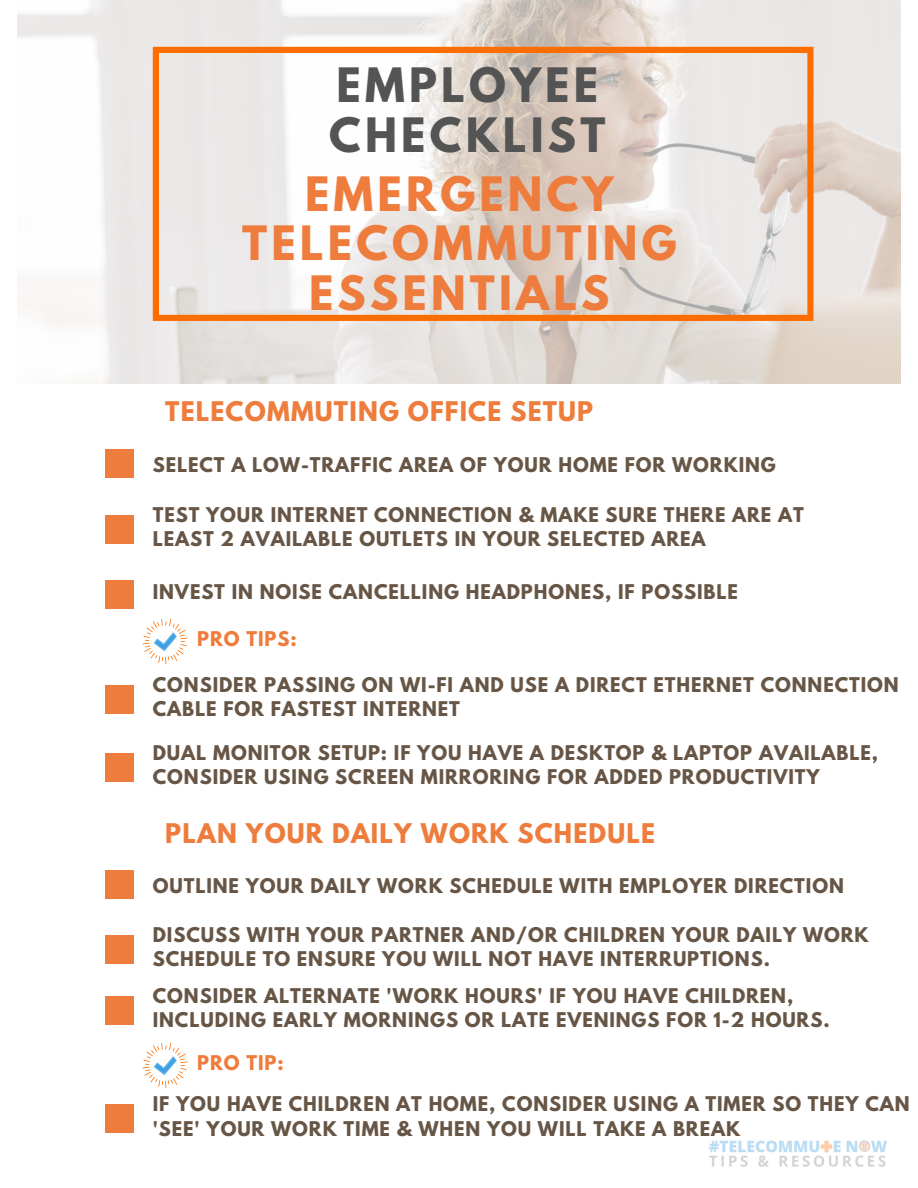
<style>
.page{position:relative;width:918px;height:1188px;background:#fff}
.page>*{position:absolute;margin:0;border:0;box-sizing:border-box;transform-origin:0 0}
.t1{font:700 42px/49.8px "League Spartan";letter-spacing:.1em;color:#ee7c3c;text-align:center}
.t2{font:700 42px/49.8px "League Spartan";letter-spacing:.1em;color:#545454}
.t3{font:700 24px "League Spartan";letter-spacing:.05em;color:#ee7c3c}
.t4{font:700 18px/24.3px "League Spartan";letter-spacing:.05em;color:#675646}
.t5{font:700 18px "League Spartan";letter-spacing:.05em;color:#ee7c3c}
</style>
<div class="page">
<img style="left:18px;top:0;width:883px;height:384px">
<svg style="left:153px;top:47px;width:661px;height:274px"></svg>
<div style="left:106px;top:449px;width:28px;height:28px;background:#ee7c3c"></div>
<img style="left:709px;top:1140px;width:178px;height:27px">
<div style="left:106px;top:685px;width:28px;height:28px;background:#ee7c3c"></div>
<div style="left:106px;top:753px;width:28px;height:28px;background:#ee7c3c"></div>
<div style="left:106px;top:580px;width:28px;height:28px;background:#ee7c3c"></div>
<div style="left:106px;top:516px;width:28px;height:28px;background:#ee7c3c"></div>
<div style="left:106px;top:870px;width:28px;height:29px;background:#ee7c3c"></div>
<svg style="left:143px;top:619px;width:45px;height:45px"></svg>
<div style="left:106px;top:935px;width:28px;height:28px;background:#ee7c3c"></div>
<div style="left:106px;top:996px;width:28px;height:29px;background:#ee7c3c"></div>
<svg style="left:143px;top:1043px;width:45px;height:45px"></svg>
<div style="left:106px;top:1105px;width:28px;height:28px;background:#ee7c3c"></div>
<h1 class="t2" style="left:329px;top:66px;width:278px">EMPLOYEE<br>CHECKLIST</h1>
<h1 class="t1" style="left:242px;top:174px;width:436px">EMERGENCY<br>TELECOMMUTING<br>ESSENTIALS</h1>
<h2 class="t3" style="left:165px;top:400px;width:430px">TELECOMMUTING OFFICE SETUP</h2>
<p class="t4" style="left:153px;top:455px;width:625px">SELECT A LOW-TRAFFIC AREA OF YOUR HOME FOR WORKING</p>
<p class="t4" style="left:153px;top:505px;width:652px">TEST YOUR INTERNET CONNECTION &amp; MAKE SURE THERE ARE AT<br>LEAST 2 AVAILABLE OUTLETS IN YOUR SELECTED AREA</p>
<p class="t4" style="left:153px;top:582px;width:587px">INVEST IN NOISE CANCELLING HEADPHONES, IF POSSIBLE</p>
<p class="t5" style="left:197px;top:630px;width:101px">PRO TIPS:</p>
<p class="t4" style="left:153px;top:675px;width:747px">CONSIDER PASSING ON WI-FI AND USE A DIRECT ETHERNET CONNECTION<br>CABLE FOR FASTEST INTERNET</p>
<p class="t4" style="left:153px;top:743px;width:727px">DUAL MONITOR SETUP: IF YOU HAVE A DESKTOP &amp; LAPTOP AVAILABLE,<br>CONSIDER USING SCREEN MIRRORING FOR ADDED PRODUCTIVITY</p>
<h2 class="t3" style="left:165px;top:821px;width:491px">PLAN YOUR DAILY WORK SCHEDULE</h2>
<p class="t4" style="left:153px;top:876px;width:693px">OUTLINE YOUR DAILY WORK SCHEDULE WITH EMPLOYER DIRECTION</p>
<p class="t4" style="left:153px;top:924px;width:717px">DISCUSS WITH YOUR PARTNER AND/OR CHILDREN YOUR DAILY WORK<br>SCHEDULE TO ENSURE YOU WILL NOT HAVE INTERRUPTIONS.</p>
<p class="t4" style="left:153px;top:986px;width:678px">CONSIDER ALTERNATE 'WORK HOURS' IF YOU HAVE CHILDREN,<br>INCLUDING EARLY MORNINGS OR LATE EVENINGS FOR 1-2 HOURS.</p>
<p class="t5" style="left:197px;top:1054px;width:88px">PRO TIP:</p>
<p class="t4" style="left:153px;top:1094px;width:759px">IF YOU HAVE CHILDREN AT HOME, CONSIDER USING A TIMER SO THEY CAN 'SEE' YOUR WORK TIME &amp; WHEN YOU WILL TAKE A BREAK</p>
</div>
